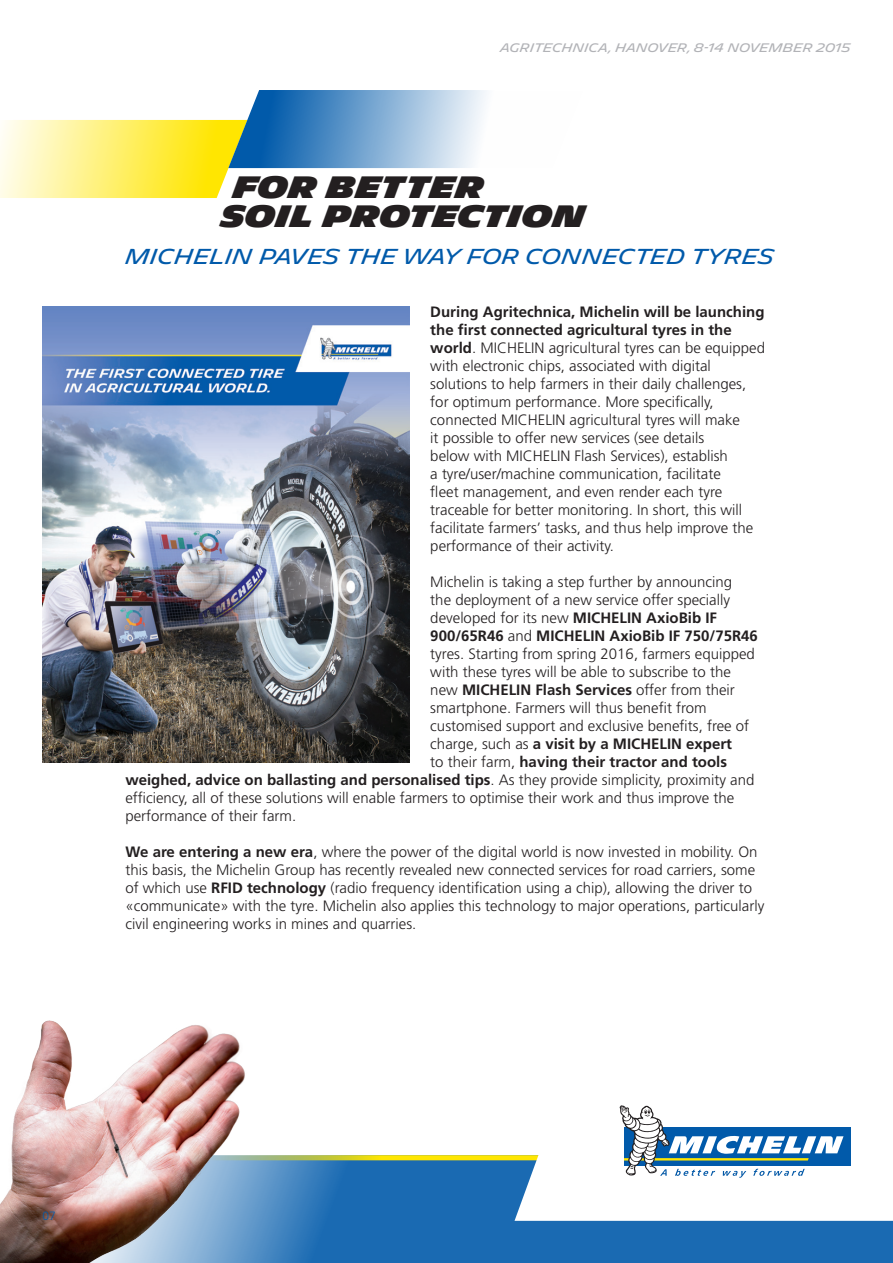
<style>
.page{position:relative;width:893px;height:1263px;background:#fff}
.page>*{position:absolute;margin:0;border:0;box-sizing:border-box;transform-origin:0 0}
.t1{font:900 30px "Michelin";color:#231f20}
.t2{font:21px "Michelin";color:#015aaa}
.t3{font:300 15px/18px "Frutiger LT Std";color:#231f20}
.t4{font:700 15px "Frutiger LT Std";color:#231f20}
.t5{font:12px "Michelin";color:#b2b3b7}
.t6{font:300 12px "Frutiger LT Std";color:#015aaa}
.s1{font-weight:700}
.s2{font-weight:300}
</style>
<div class="page">
<svg style="left:0;top:90px;width:487px;height:108px"></svg>
<div style="left:322px;top:1178px;width:571px;height:85px;background:#1a6ab2"></div>
<svg style="left:514px;top:1178px;width:379px;height:43px"></svg>
<img style="left:43px;top:306px;width:366px;height:456px">
<img style="left:0;top:1020px;width:322px;height:243px">
<svg style="left:205px;top:1105px;width:646px;height:73px"></svg>
<p class="t5" style="left:500px;top:40px;width:352px">AGRITECHNICA, HANOVER, 8-14 NOVEMBER 2015</p>
<h1 class="t1" style="left:233px;top:170px;width:252px">FOR BETTER</h1>
<h1 class="t1" style="left:221px;top:199px;width:366px">SOIL PROTECTION</h1>
<h2 class="t2" style="left:125px;top:244px;width:650px">MICHELIN PAVES THE WAY FOR CONNECTED TYRES</h2>
<p class="t3" style="left:430px;top:303px;width:336px"><span class="s1">During Agritechnica, Michelin will be launching the first connected agricultural tyres in the world</span>. MICHELIN agricultural tyres can be equipped with electronic chips, associated with digital solutions to help farmers in their daily challenges, for optimum performance. More specifically, connected MICHELIN agricultural tyres will make<br>it possible to offer new services (see details<br>below with MICHELIN Flash Services), establish<br>a tyre/user/machine communication, facilitate<br>fleet management, and even render each tyre traceable for better monitoring. In short, this will facilitate farmers’ tasks, and thus help improve the performance of their activity.</p>
<p class="t3" style="left:430px;top:573px;width:303px">Michelin is taking a step further by announcing the deployment of a new service offer specially developed for its new <span class="s1">MICHELIN</span></p>
<p class="t4" style="left:646px;top:609px;width:72px">AxioBib IF</p>
<p class="t4" style="left:430px;top:627px;width:129px">900/65R46 <span class="s2">and</span> MICHELIN</p>
<p class="t4" style="left:610px;top:627px;width:150px">AxioBib IF 750/75R46</p>
<p class="t3" style="left:430px;top:645px;width:326px">tyres. Starting from spring 2016, farmers equipped with these tyres will be able to subscribe to the new <span class="s1">MICHELIN</span></p>
<p class="t3" style="left:430px;top:681px;width:320px;text-indent:105px"><span class="s1">Flash Services</span> offer from their smartphone. Farmers will thus benefit from customised support and exclusive benefits, free of charge, such as <span class="s1">a visit by a MICHELIN</span></p>
<p class="t4" style="left:686px;top:735px;width:47px">expert</p>
<p class="t4" style="left:430px;top:753px;width:298px"><span class="s2">to their farm,</span> having their tractor and tools</p>
<p class="t4" style="left:125px;top:771px;width:630px">weighed, advice on ballasting and personalised tips<span class="s2">. As they provide simplicity, proximity and</span></p>
<p class="t3" style="left:125px;top:789px;width:610px">efficiency, all of these solutions will enable farmers to optimise their work and thus improve the</p>
<p class="t3" style="left:125px;top:807px;width:172px">performance of their farm.</p>
<p class="t3" style="left:125px;top:843px;width:640px"><span class="s1">We are entering a new era</span>, where the power of the digital world is now invested in mobility. On this basis, the Michelin Group has recently revealed new connected services for road carriers, some of which use <span class="s1">RFID technology</span> (radio frequency identification using a chip), allowing the driver to «communicate» with the tyre. Michelin also applies this technology to major operations, particularly civil engineering works in mines and quarries.</p>
<p class="t6" style="left:43px;top:1209px;width:15px">07</p>
</div>
